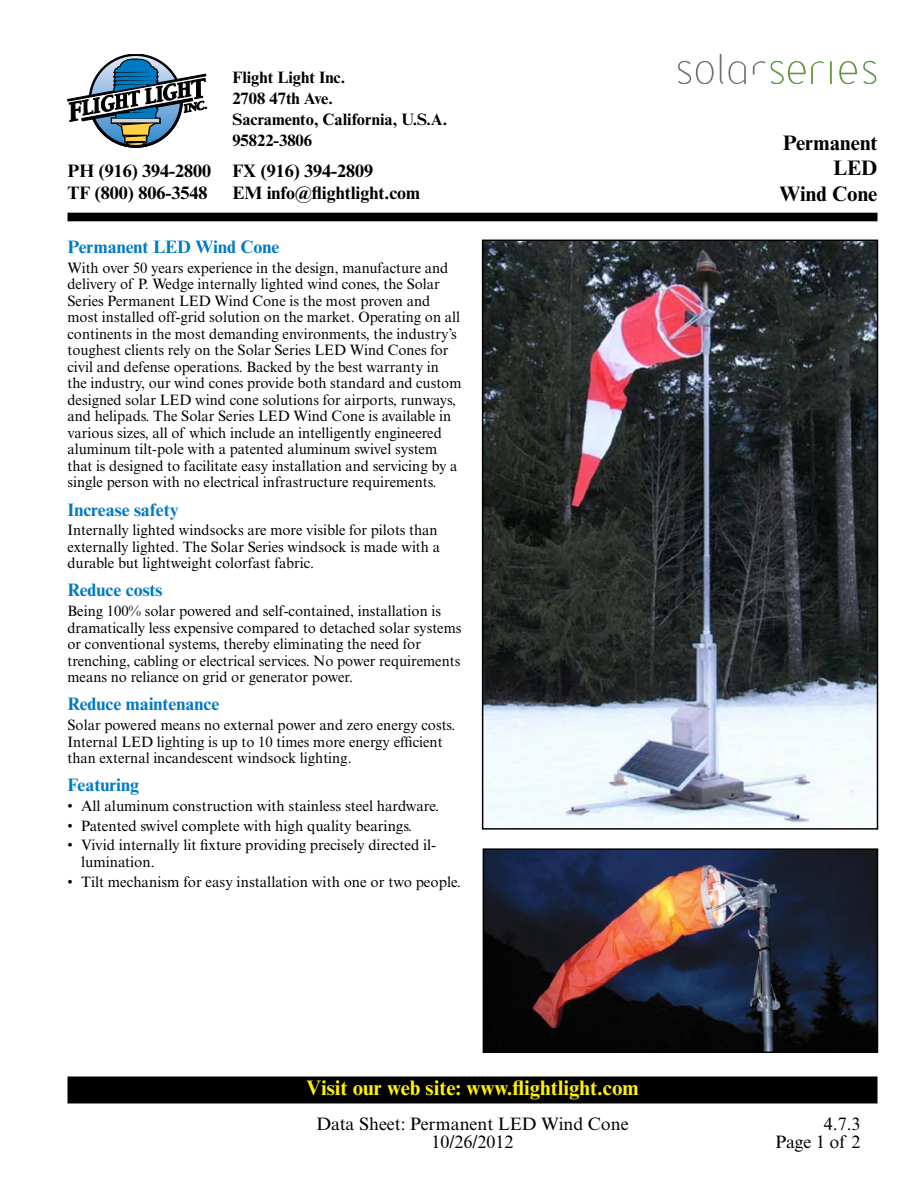
<style>
.page{position:relative;width:918px;height:1188px;background:#fff}
.page>*{position:absolute;margin:0;border:0;box-sizing:border-box;transform-origin:0 0}
.t1{font:700 21px "Times New Roman MT Std";color:#fff200}
.t2{font:700 21px/25.5px "Times New Roman MT Std";color:#000;text-align:right}
.t3{font:700 18px "Times New Roman MT Std";color:#007ac2}
.t4{font:700 18px/22.5px "Times New Roman MT Std";color:#000}
.t5{font:18px/18px "Times New Roman MT Std";color:#000;text-align:right}
.t6{font:700 16.5px/21px "Times New Roman MT Std";color:#000}
.t7{font:15px/16.5px "Times New Roman MT Std";color:#000}
</style>
<div class="page">
<div style="left:68px;top:1077px;width:809px;height:26px;background:#000"></div>
<div style="left:68px;top:1076px;width:810px;height:27px;border:2px solid #000"></div>
<svg style="left:68px;top:54px;width:139px;height:94px"></svg>
<div style="left:68px;top:213px;width:810px;height:8px;background:#000"></div>
<img style="left:485px;top:243px;width:390px;height:584px">
<div style="left:482px;top:240px;width:396px;height:590px;border:2px solid #000"></div>
<img style="left:486px;top:851px;width:389px;height:199px">
<div style="left:483px;top:848px;width:395px;height:205px;border:2px solid #000"></div>
<svg style="left:678px;top:61px;width:36px;height:23px"></svg>
<svg style="left:720px;top:54px;width:26px;height:30px"></svg>
<svg style="left:753px;top:61px;width:71px;height:23px"></svg>
<hr style="left:830px;top:61px;width:2px;height:23px;background:#5e9641">
<svg style="left:839px;top:61px;width:38px;height:23px"></svg>
<p class="t4" style="left:67px;top:159px;width:145px">PH (916) 394-2800<br>TF (800) 806-3548</p>
<p class="t6" style="left:232px;top:67px;width:216px">Flight Light Inc.<br>2708 47th Ave.<br>Sacramento, California, U.S.A.<br>95822-3806</p>
<p class="t4" style="left:232px;top:159px;width:189px">FX (916) 394-2809<br>EM info@flightlight.com</p>
<p class="t3" style="left:68px;top:236px;width:213px">Permanent LED Wind Cone</p>
<p class="t7" style="left:68px;top:260px;width:396px">With over 50 years experience in the design, manufacture and delivery of P. Wedge internally lighted wind cones, the Solar Series Permanent LED Wind Cone is the most proven and most installed off-grid solution on the market. Operating on all continents in the most demanding environments, the industry’s toughest clients rely on the Solar Series LED Wind Cones for civil and defense operations. Backed by the best warranty in the industry, our wind cones provide both standard and custom designed solar LED wind cone solutions for airports, runways, and helipads. The Solar Series LED Wind Cone is available in various sizes, all of which include an intelligently engineered aluminum tilt-pole with a patented aluminum swivel system that is designed to facilitate easy installation and servicing by a single person with no electrical infrastructure requirements.</p>
<p class="t3" style="left:68px;top:498px;width:113px">Increase safety</p>
<p class="t7" style="left:68px;top:522px;width:374px">Internally lighted windsocks are more visible for pilots than externally lighted. The Solar Series windsock is made with a durable but lightweight colorfast fabric.</p>
<p class="t3" style="left:68px;top:579px;width:97px">Reduce costs</p>
<p class="t7" style="left:68px;top:603px;width:395px">Being 100% solar powered and self-contained, installation is dramatically less expensive compared to detached solar systems or conventional systems, thereby eliminating the need for trenching, cabling or electrical services. No power requirements means no reliance on grid or generator power.</p>
<p class="t3" style="left:68px;top:693px;width:153px">Reduce maintenance</p>
<p class="t7" style="left:68px;top:717px;width:389px">Solar powered means no external power and zero energy costs.<br>Internal LED lighting is up to 10 times more energy efficient than external incandescent windsock lighting.</p>
<p class="t3" style="left:68px;top:774px;width:73px">Featuring</p>
<p class="t7" style="left:68px;top:798px;width:373px">• All aluminum construction with stainless steel hardware.</p>
<p class="t7" style="left:68px;top:817px;width:346px">• Patented swivel complete with high quality bearings.</p>
<p class="t7" style="left:81px;top:837px;width:357px;text-indent:-14px">• Vivid internally lit fixture providing precisely directed il&shy;lumination.</p>
<p class="t7" style="left:68px;top:873px;width:395px">• Tilt mechanism for easy installation with one or two people.</p>
<h1 class="t1" style="left:306px;top:1075px;width:334px">Visit our web site: www.flightlight.com</h1>
<p class="t5" style="left:316px;top:1114px;width:314px;text-align:center">Data Sheet: Permanent LED Wind Cone<br>10/26/2012</p>
<h1 class="t2" style="left:779px;top:129px;width:100px">Permanent<br>LED<br>Wind Cone</h1>
<p class="t5" style="left:775px;top:1114px;width:87px">4.7.3<br>Page 1 of 2</p>
</div>
